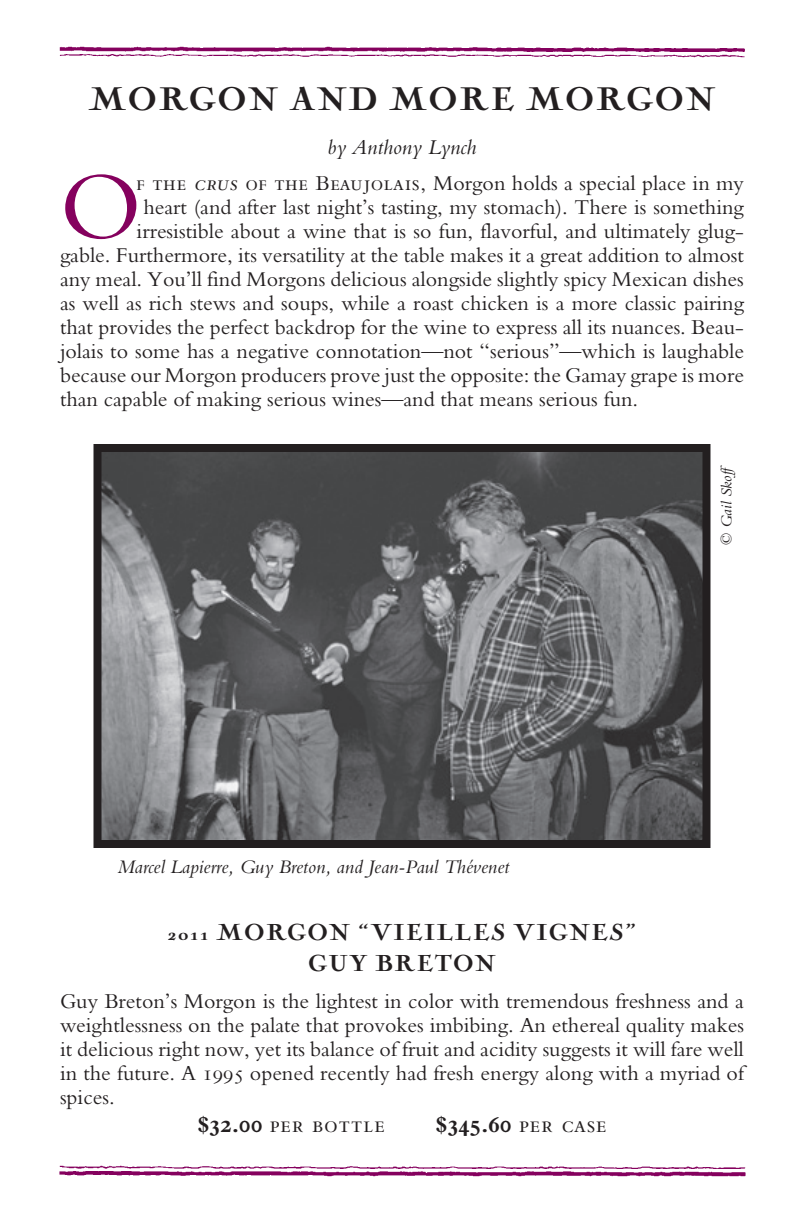
<style>
.page{position:relative;width:792px;height:1224px;background:#fff}
.page>*{position:absolute;margin:0;border:0;box-sizing:border-box;transform-origin:0 0}
.t1{font:99.2px "Bembo Regular TS";color:#85015e}
.t2{font:900 34px "Nicolas Cochin EF";letter-spacing:.055em;color:#231f20}
.t3{font:900 24px/32px "Nicolas Cochin EF";letter-spacing:.055em;color:#231f20;text-align:center}
.t4{font:24px "Bembo SC";letter-spacing:.03em;color:#231f20}
.t5{font:22px/24px "Bembo Regular TS";color:#231f20;text-align:justify}
.t6{font:22px "Bembo Italic TS";color:#231f20}
.t7{font:20px "Bembo Italic Os F5 lig WT";color:#231f20}
.t8{font:16px "Bembo Italic TS";color:#231f20}
.s1{font-family:"Bembo SC"}
.s2{font-family:"Bembo";font-weight:700}
.s3{font-family:"Bembo Bold Os F"}
</style>
<div class="page">
<img style="left:59px;top:46px;width:686px;height:11px">
<img style="left:59px;top:1166px;width:687px;height:11px">
<img style="left:103px;top:453px;width:598px;height:386px">
<div style="left:94px;top:444px;width:616px;height:404px;border:8px solid #231f20"></div>
<h2 class="t2" style="left:89px;top:80px;width:628px">MORGON AND MORE MORGON</h2>
<p class="t6" style="left:327px;top:134px;width:151px">by Anthony Lynch</p>
<h1 class="t1" style="left:60px;top:149px;width:83px">O</h1>
<p class="t5" style="left:137px;top:170px;width:609px"><span class="s1">f the crus of the Beaujolais,</span> Morgon holds a special place in my</p>
<p class="t5" style="left:143px;top:194px;width:602px">heart (and after last night’s tasting, my stomach). There is something</p>
<p class="t5" style="left:137px;top:218px;width:609px">irresistible about a wine that is so fun, flavorful, and ultimately glug-</p>
<p class="t5" style="left:60px;top:242px;width:686px">gable. Furthermore, its versatility at the table makes it a great addition to almost</p>
<p class="t5" style="left:60px;top:266px;width:685px">any meal. You’ll find Morgons delicious alongside slightly spicy Mexican dishes</p>
<p class="t5" style="left:60px;top:290px;width:686px">as well as rich stews and soups, while a roast chicken is a more classic pairing</p>
<p class="t5" style="left:60px;top:314px;width:685px">that provides the perfect backdrop for the wine to express all its nuances. Beau-</p>
<p class="t5" style="left:60px;top:338px;width:686px">jolais to some has a negative connotation—not “serious”—which is laughable</p>
<p class="t5" style="left:60px;top:362px;width:686px">because our Morgon producers prove just the opposite: the Gamay grape is more</p>
<p class="t5" style="left:60px;top:386px;width:580px">than capable of making serious wines—and that means serious fun.</p>
<p class="t7" style="left:118px;top:855px;width:393px">Marcel Lapierre, Guy Breton, and Jean-Paul Thévenet</p>
<p class="t8" style="left:717px;top:545px;width:84px;rotate:-90deg">© Gail Skoff</p>
<p class="t3" style="left:168px;top:918px;width:470px">2011 MORGON “VIEILLES VIGNES”<br>GUY BRETON</p>
<p class="t5" style="left:60px;top:988px;width:686px">Guy Breton’s Morgon is the lightest in color with tremendous freshness and a weightlessness on the palate that provokes imbibing. An ethereal quality makes it delicious right now, yet its balance of fruit and acidity suggests it will fare well in the future. A 1995 opened recently had fresh energy along with a myriad of spices.</p>
<p class="t4" style="left:198px;top:1111px;width:188px"><span class="s2">$</span><span class="s3">32.00</span> per bottle</p>
<p class="t4" style="left:436px;top:1111px;width:172px"><span class="s2">$</span><span class="s3">345.60</span> per case</p>
</div>
